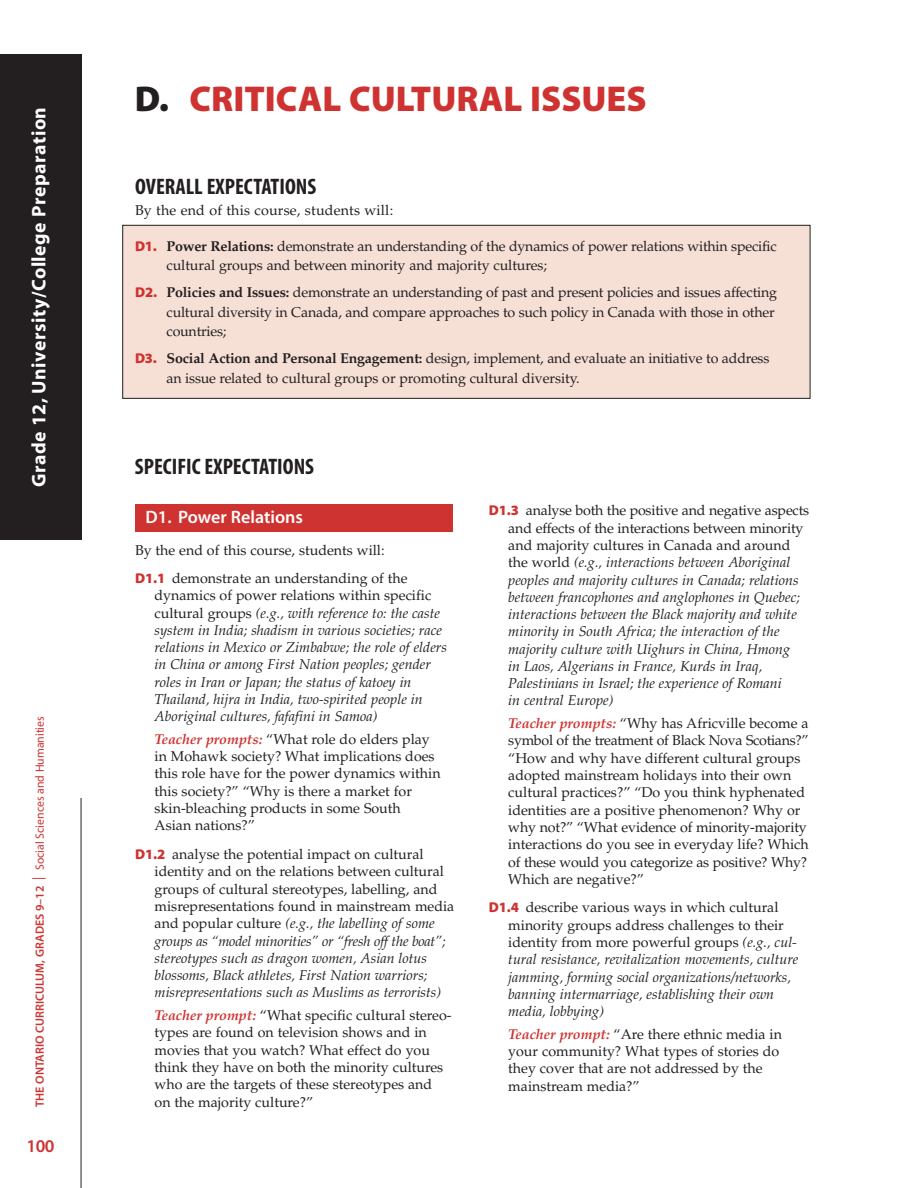
<style>
.page{position:relative;width:918px;height:1188px;background:#fff}
.page>*{position:absolute;margin:0;border:0;box-sizing:border-box;transform-origin:0 0}
.t1{font:900 36px "Myriad Pro";color:#ce3331}
.t2{font:700 condensed 22.5px "Myriad Pro";color:#231f20}
.t3{font:700 19.65px "Myriad";letter-spacing:.03em;color:#fff}
.t4{font:600 18px "Myriad Pro";color:#fff}
.t5{font:600 18px "Myriad Pro";color:#ce3331}
.t6{font:14.25px/17.4px "Palatino";color:#231f20}
.t7{font:italic 14.25px/17.2px "Palatino";color:#231f20}
.t8{font:600 12px "Myriad Pro";color:#ce3331}
.s1{font-family:"Myriad";font-weight:400;font-size:13.5px}
.s2{font-family:"Myriad";font-weight:400}
.s3{color:#231f20}
.s4{font-family:"Myriad Pro";font-weight:900;color:#ce3331}
.s5{font-weight:700}
.s6{font-style:normal}
.s7{font-weight:700;font-style:italic;color:#ce3331}
.s8{font-family:"Myriad Pro";font-weight:900;font-style:normal;color:#ce3331}
</style>
<div class="page">
<hr style="left:81px;top:798px;width:1px;height:390px;background:#231f20">
<div style="left:123px;top:225px;width:687px;height:173px;background:#f6e0d6"></div>
<div style="left:123px;top:225px;width:687px;height:174px;border:1px solid #231f20"></div>
<div style="left:0;top:54px;width:81px;height:486px;background:#231f20"></div>
<div style="left:135px;top:505px;width:318px;height:27px;background:#ce3331"></div>
<h3 class="t3" style="left:29px;top:487px;width:381px;rotate:-90deg">Grade 12, University/College Preparation</h3>
<p class="t8" style="left:32px;top:1107px;width:392px;rotate:-90deg">THE ONTARIO CURRICULUM, GRADES 9–12 <span class="s1">|</span> <span class="s2">Social Sciences and Humanities</span></p>
<p class="t5" style="left:26px;top:1135px;width:30px">100</p>
<h1 class="t1" style="left:135px;top:78px;width:513px"><span class="s3">D.</span> CRITICAL CULTURAL ISSUES</h1>
<h2 class="t2" style="left:135px;top:172px;width:183px">OVERALL EXPECTATIONS</h2>
<p class="t6" style="left:135px;top:202px;width:260px">By the end of this course, students will:</p>
<p class="t6" style="left:167px;top:236px;width:612px;line-height:19.5px;text-indent:-32px"><span class="s4">D1.</span> <span class="s5">Power Relations:</span> demonstrate an understanding of the dynamics of power relations within specific cultural groups and between minority and majority cultures;</p>
<p class="t6" style="left:167px;top:283px;width:612px;line-height:19.5px;text-indent:-32px"><span class="s4">D2.</span> <span class="s5">Policies and Issues:</span> demonstrate an understanding of past and present policies and issues affecting cultural diversity in Canada, and compare approaches to such policy in Canada with those in other countries;</p>
<p class="t6" style="left:167px;top:349px;width:604px;line-height:19.5px;text-indent:-32px"><span class="s4">D3.</span> <span class="s5">Social Action and Personal Engagement:</span> design, implement, and evaluate an initiative to address an issue related to cultural groups or promoting cultural diversity.</p>
<h2 class="t2" style="left:135px;top:453px;width:181px">SPECIFIC EXPECTATIONS</h2>
<p class="t4" style="left:146px;top:505px;width:159px">D1. Power Relations</p>
<p class="t6" style="left:135px;top:536px;width:274px;line-height:28.3px">By the end of this course, students will:<br><span class="s4">D1.1</span> demonstrate an understanding of the</p>
<p class="t7" style="left:155px;top:587px;width:294px"><span class="s6">dynamics of power relations within specific cultural groups</span> (e.g., with reference to: the caste system in India; shadism in various societies; race relations in Mexico or Zimbabwe; the role of elders in China or among First Nation peoples; gender roles in Iran or Japan; the status of katoey in Thailand, hijra in India, two-spirited people in Aboriginal cultures, fafafini in Samoa)</p>
<p class="t6" style="left:155px;top:730px;width:288px"><span class="s7">Teacher prompts:</span> “What role do elders play in Mohawk society? What implications does this role have for the power dynamics within this society?” “Why is there a market for skin-bleaching products in some South Asian nations?”</p>
<p class="t7" style="left:155px;top:846px;width:301px;text-indent:-20px"><span class="s8">D1.2</span> <span class="s6">analyse the potential impact on cultural identity and on the relations between cultural groups of cultural stereotypes, labelling, and misrepresentations found in mainstream media and popular culture</span> (e.g., the labelling of some groups as “model minorities” or “fresh off the boat”; stereotypes such as dragon women, Asian lotus blossoms, Black athletes, First Nation warriors; misrepresentations such as Muslims as terrorists)</p>
<p class="t6" style="left:155px;top:1007px;width:299px"><span class="s7">Teacher prompt:</span> “What specific cultural stereo&shy;types are found on television shows and in movies that you watch? What effect do you think they have on both the minority cultures who are the targets of these stereotypes and on the majority culture?”</p>
<p class="t7" style="left:508px;top:502px;width:302px;text-indent:-20px"><span class="s8">D1.3</span> <span class="s6">analyse both the positive and negative aspects and effects of the interactions between minority and majority cultures in Canada and around the world</span> (e.g., interactions between Aboriginal peoples and majority cultures in Canada; relations between francophones and anglophones in Quebec; interactions between the Black majority and white minority in South Africa; the interaction of the majority culture with Uighurs in China, Hmong<br>in Laos, Algerians in France, Kurds in Iraq, Palestinians in Israel; the experience of Romani<br>in central Europe)</p>
<p class="t6" style="left:508px;top:715px;width:302px"><span class="s7">Teacher prompts:</span> “Why has Africville become a symbol of the treatment of Black Nova Scotians?” “How and why have different cultural groups adopted mainstream holidays into their own cultural practices?” “Do you think hyphenated identities are a positive phenomenon? Why or why not?” “What evidence of minority-majority interactions do you see in everyday life? Which of these would you categorize as positive? Why?<br>Which are negative?”</p>
<p class="t7" style="left:508px;top:899px;width:292px;text-indent:-20px"><span class="s8">D1.4</span> <span class="s6">describe various ways in which cultural minority groups address challenges to their identity from more powerful groups</span> (e.g., cul&shy;tural resistance, revitalization movements, culture jamming, forming social organizations/networks, banning intermarriage, establishing their own media, lobbying)</p>
<p class="t6" style="left:508px;top:1025px;width:275px"><span class="s7">Teacher prompt:</span> “Are there ethnic media in your community? What types of stories do they cover that are not addressed by the mainstream media?”</p>
</div>
